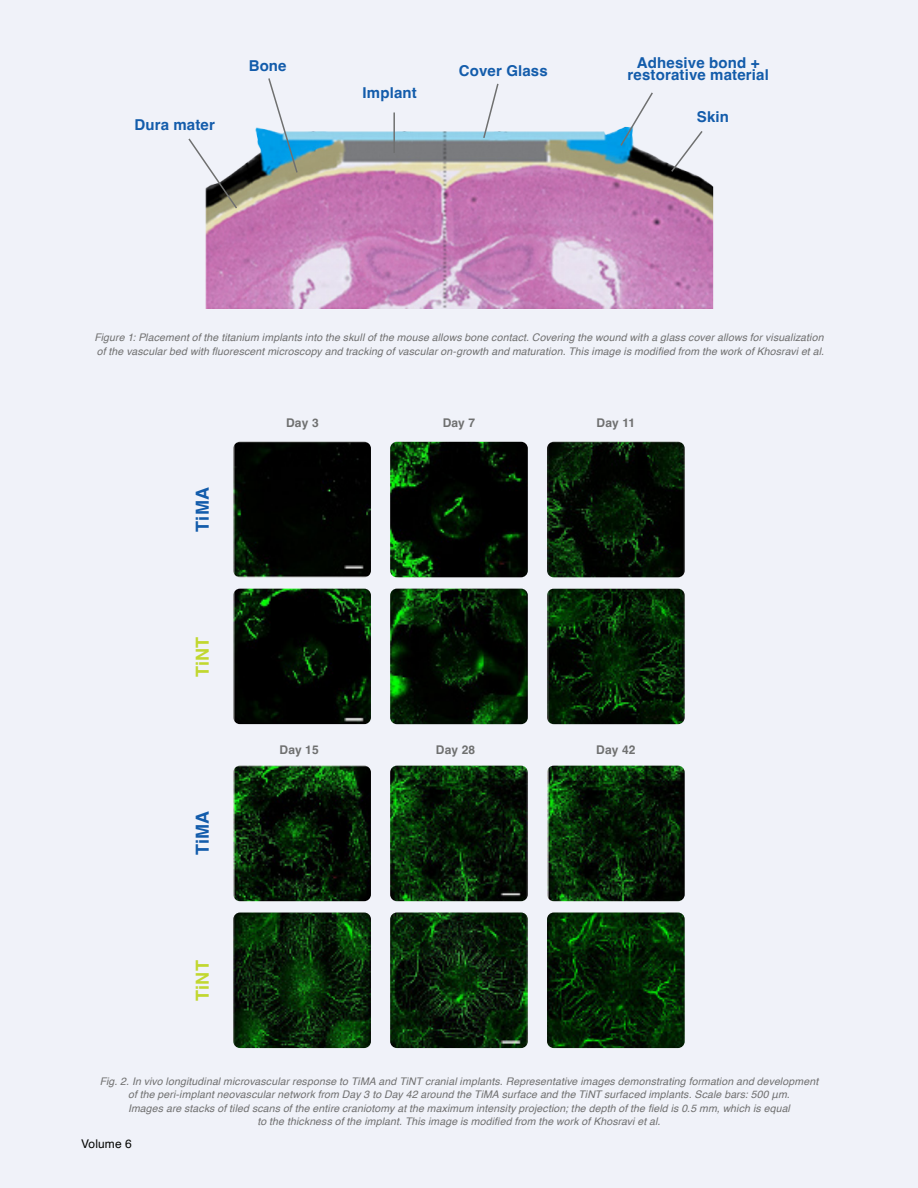
<style>
.page{position:relative;width:918px;height:1188px;background:#f0f2f9}
.page>*{position:absolute;margin:0;border:0;box-sizing:border-box;transform-origin:0 0}
.Plain_Text{font:700 18px "Helvetica";letter-spacing:.01em;color:#135cab}
.Plain_Text-2{font:700 18px "Helvetica";letter-spacing:.01em;color:#c1d72f}
.Plain_Text-3{font:700 15px/12px "Helvetica";letter-spacing:.01em;color:#135cab;text-align:center}
.Plain_Text-4{font:700 12px "Helvetica";letter-spacing:.01em;color:#6f7070}
.t1{font:12px "Helvetica";letter-spacing:.01em;color:#040503}
.Plain_Text-5{font:italic 10.5px/13.5px "Helvetica";letter-spacing:.01em;color:#707070}
</style>
<div class="page">
<img style="left:205px;top:127px;width:509px;height:182px">
<svg style="left:188px;top:137px;width:51px;height:73px"></svg>
<svg style="left:267px;top:78px;width:32px;height:96px"></svg>
<hr style="left:393px;top:112px;width:2px;height:41px;background:#6f7070">
<svg style="left:482px;top:83px;width:18px;height:57px"></svg>
<svg style="left:619px;top:92px;width:35px;height:55px"></svg>
<svg style="left:670px;top:129px;width:34px;height:44px"></svg>
<img style="left:233px;top:442px;width:138px;height:135px">
<img style="left:233px;top:766px;width:138px;height:135px">
<img style="left:233px;top:589px;width:138px;height:135px">
<img style="left:233px;top:913px;width:138px;height:135px">
<img style="left:390px;top:442px;width:138px;height:135px">
<img style="left:390px;top:766px;width:138px;height:135px">
<img style="left:390px;top:589px;width:138px;height:135px">
<img style="left:390px;top:913px;width:138px;height:135px">
<img style="left:547px;top:442px;width:138px;height:135px">
<img style="left:547px;top:766px;width:138px;height:135px">
<img style="left:547px;top:589px;width:138px;height:135px">
<img style="left:547px;top:913px;width:138px;height:135px">
<p class="Plain_Text-3" style="left:134px;top:120px;width:82px">Dura mater</p>
<p class="Plain_Text-3" style="left:249px;top:61px;width:39px">Bone</p>
<p class="Plain_Text-3" style="left:363px;top:88px;width:56px">Implant</p>
<p class="Plain_Text-3" style="left:459px;top:66px;width:91px">Cover Glass</p>
<p class="Plain_Text-3" style="left:628px;top:59px;width:143px">Adhesive bond + restorative material</p>
<p class="Plain_Text-3" style="left:697px;top:112px;width:34px">Skin</p>
<p class="Plain_Text-5" style="left:94px;top:331px;width:731px">Figure 1: Placement of the titanium implants into the skull of the mouse allows bone contact. Covering the wound with a glass cover allows for visualization of the vascular bed with fluorescent microscopy and tracking of vascular on-growth and maturation. This image is modified from the work of Khosravi et al.</p>
<p class="Plain_Text" style="left:191px;top:532px;width:46px;rotate:-90deg">TiMA</p>
<p class="Plain_Text-2" style="left:191px;top:677px;width:42px;rotate:-90deg">TiNT</p>
<p class="Plain_Text" style="left:191px;top:855px;width:46px;rotate:-90deg">TiMA</p>
<p class="Plain_Text-2" style="left:191px;top:1001px;width:42px;rotate:-90deg">TiNT</p>
<p class="Plain_Text-4" style="left:286px;top:416px;width:34px">Day 3</p>
<p class="Plain_Text-4" style="left:443px;top:416px;width:34px">Day 7</p>
<p class="Plain_Text-4" style="left:597px;top:416px;width:40px">Day 11</p>
<p class="Plain_Text-4" style="left:280px;top:743px;width:41px">Day 15</p>
<p class="Plain_Text-4" style="left:436px;top:743px;width:41px">Day 28</p>
<p class="Plain_Text-4" style="left:596px;top:743px;width:41px">Day 42</p>
<p class="Plain_Text-5" style="left:100px;top:1074px;width:720px;text-align:center">Fig. 2. In vivo longitudinal microvascular response to TiMA and TiNT cranial implants. Representative images demonstrating formation and development of the peri-implant neovascular network from Day 3 to Day 42 around the TiMA surface and the TiNT surfaced implants. Scale bars: 500 μm.<br>Images are stacks of tiled scans of the entire craniotomy at the maximum intensity projection; the depth of the field is 0.5 mm, which is equal<br>to the thickness of the implant. This image is modified from the work of Khosravi et al.</p>
<p class="t1" style="left:81px;top:1134px;width:52px">Volume 6</p>
</div>
